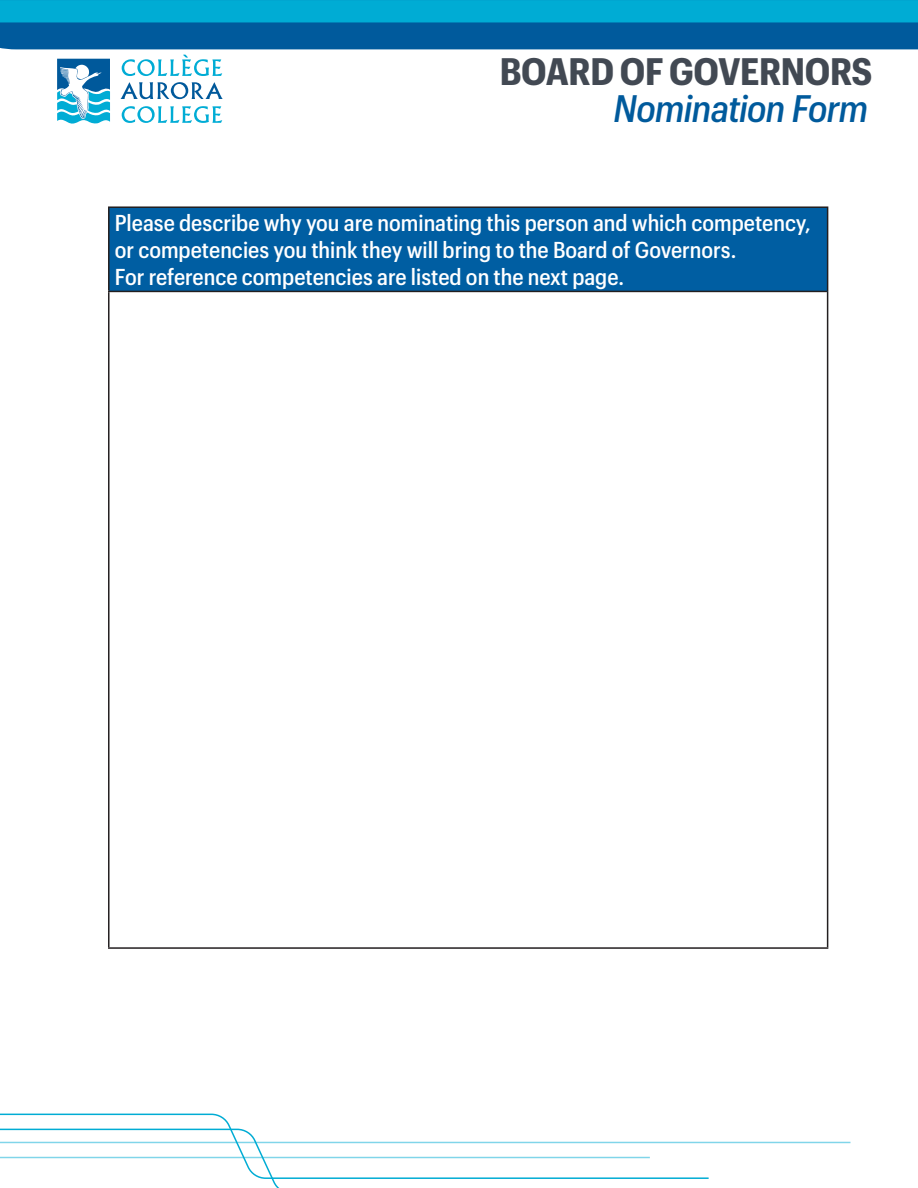
<style>
.page{position:relative;width:918px;height:1188px;background:#fff}
.page>*{position:absolute;margin:0;border:0;box-sizing:border-box;transform-origin:0 0}
.Header_1{font:700 37.5px "Graphik Compact";letter-spacing:-.01em;color:#424953}
.Sub_Head_1{font:italic 500 37.5px "Graphik Compact Web";letter-spacing:-.015em;color:#005a9c}
.t1{font:500 22.5px/27px "Graphik Compact";color:#fff}
</style>
<div class="page">
<svg style="left:0;top:1113px;width:710px;height:66px"></svg>
<svg style="left:0;top:1128px;width:603px;height:60px"></svg>
<hr style="left:0;top:1142px;width:850px;height:1px;background:#00acd4">
<hr style="left:0;top:1157px;width:650px;height:1px;background:#00acd4">
<svg style="left:0;top:0;width:918px;height:50px;background:#0380b6"></svg>
<div style="left:109px;top:207px;width:719px;height:84px;background:#005ea2"></div>
<hr style="left:108px;top:206px;width:720px;height:2px;background:#231f20">
<hr style="left:108px;top:208px;width:2px;height:83px;background:#231f20">
<hr style="left:827px;top:208px;width:1px;height:83px;background:#231f20">
<hr style="left:108px;top:291px;width:719px;height:1px;background:#231f20">
<hr style="left:108px;top:292px;width:2px;height:655px;background:#231f20">
<hr style="left:827px;top:291px;width:1px;height:656px;background:#231f20">
<hr style="left:108px;top:947px;width:720px;height:2px;background:#231f20">
<svg style="left:57px;top:59px;width:53px;height:65px"></svg>
<svg style="left:121px;top:82px;width:102px;height:17px"></svg>
<svg style="left:122px;top:55px;width:100px;height:21px"></svg>
<svg style="left:122px;top:106px;width:100px;height:17px"></svg>
<p class="Header_1" style="left:500px;top:44px;width:374px">BOARD OF GOVERNORS</p>
<p class="Sub_Head_1" style="left:613px;top:93px;width:256px">Nomination Form</p>
<p class="t1" style="left:115px;top:208px;width:697px">Please describe why you are nominating this person and which competency, or competencies you think they will bring to the Board of Governors.</p>
<p class="t1" style="left:115px;top:262px;width:511px">For reference competencies are listed on the next page.</p>
</div>
